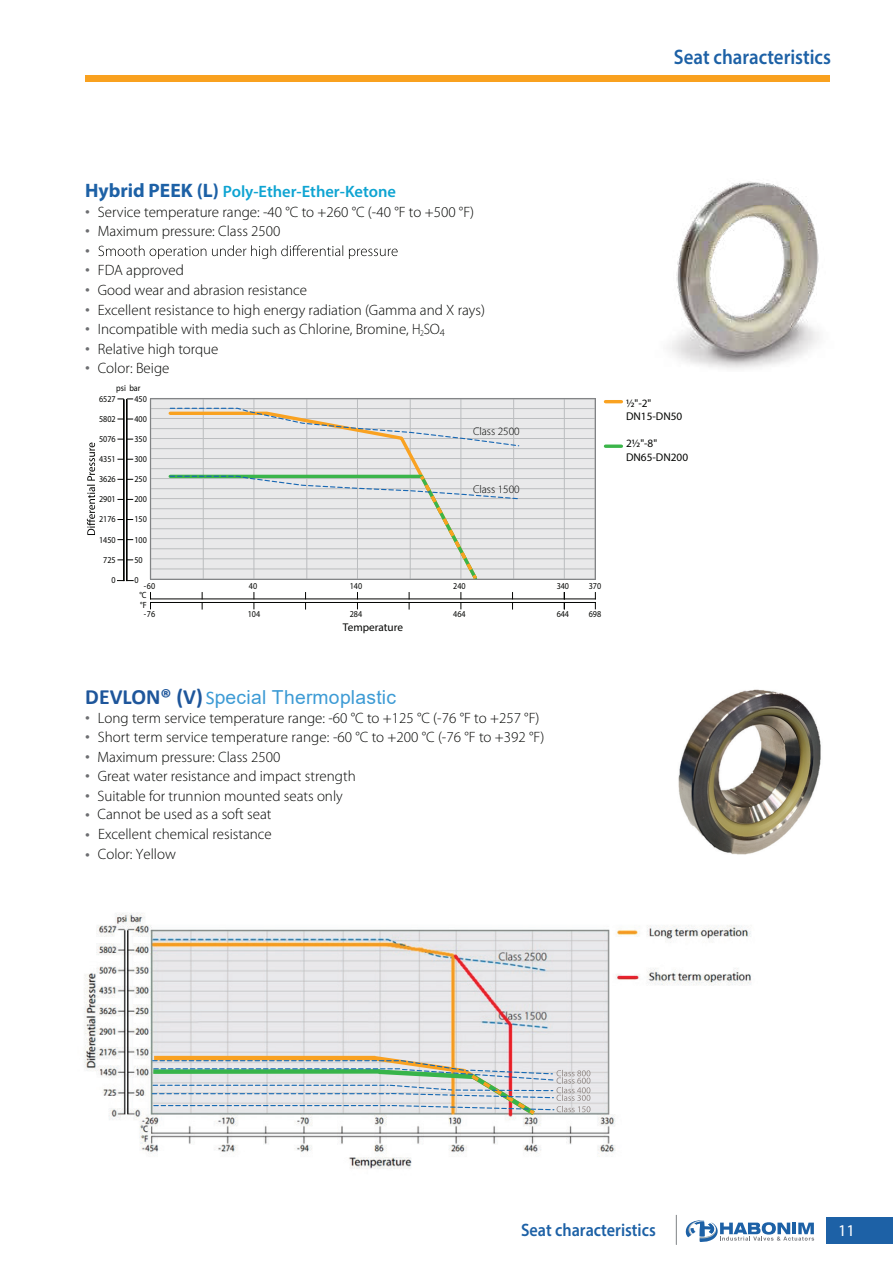
<style>
.page{position:relative;width:893px;height:1263px;background:#fff}
.page>*{position:absolute;margin:0;border:0;box-sizing:border-box;transform-origin:0 0}
.t1{font:600 21px "Myriad Pro";color:#1d61a6;scale:.9 1}
.t2{font:300 19.5px/19.5px "Myriad Pro";color:#6d6e71;text-align:justify}
.t3{font:19.35px "Arial";letter-spacing:.015em;color:#3d9bd5}
.t4{font:600 18px "Myriad Pro";color:#1d61a6;scale:.9 1}
.t5{font:600 16.5px "Myriad Pro";color:#0ea4d2}
.t6{font:16.5px "Myriad Pro";color:#fff}
.t7{font:300 15px/19.5px "Myriad Pro";color:#040503}
.t8{font:11.25px/13.5px "Myriad Pro";color:#040503}
.t9{font:300 11.25px "Myriad Pro";color:#040503}
.t10{font:9px "Myriad Pro";color:#040503;scale:.9 1}
.s1{font-weight:700;font-size:19.5px;color:#1d61a6}
.s2{font-size:19.5px;color:#6d6e71}
.s3{font-family:"Calibri";font-weight:700;font-size:21.75px;color:#1e569b}
.s4{font-family:"Calibri"}
</style>
<div class="page">
<div style="left:826px;top:1218px;width:67px;height:26px;background:#1d61a6"></div>
<div style="left:85px;top:75px;width:744px;height:6px;background:#f9a11f"></div>
<svg style="left:685px;top:1220px;width:129px;height:22px"></svg>
<hr style="left:676px;top:1215px;width:1px;height:30px;background:#939698">
<svg style="left:98px;top:245px;width:300px;height:14px"></svg>
<img style="left:669px;top:181px;width:150px;height:188px">
<div style="left:150px;top:399px;width:445px;height:180px;background:#e9e9ea"></div>
<hr style="left:254px;top:399px;width:1px;height:180px;background:#bbbdbf">
<hr style="left:357px;top:399px;width:1px;height:180px;background:#bbbdbf">
<hr style="left:461px;top:399px;width:1px;height:180px;background:#bbbdbf">
<hr style="left:564px;top:399px;width:1px;height:180px;background:#bbbdbf">
<hr style="left:203px;top:399px;width:1px;height:180px;background:#bbbdbf">
<hr style="left:307px;top:399px;width:1px;height:180px;background:#bbbdbf">
<hr style="left:410px;top:399px;width:1px;height:180px;background:#bbbdbf">
<hr style="left:513px;top:399px;width:1px;height:180px;background:#bbbdbf">
<hr style="left:150px;top:558px;width:445px;height:1px;background:#bbbdbf">
<hr style="left:150px;top:538px;width:445px;height:1px;background:#bbbdbf">
<hr style="left:150px;top:518px;width:445px;height:1px;background:#bbbdbf">
<hr style="left:150px;top:498px;width:445px;height:1px;background:#bbbdbf">
<hr style="left:150px;top:478px;width:445px;height:1px;background:#bbbdbf">
<hr style="left:150px;top:458px;width:445px;height:1px;background:#bbbdbf">
<hr style="left:150px;top:438px;width:445px;height:1px;background:#bbbdbf">
<hr style="left:150px;top:418px;width:445px;height:1px;background:#bbbdbf">
<hr style="left:150px;top:569px;width:445px;height:1px;background:#bbbdbf">
<hr style="left:150px;top:548px;width:445px;height:1px;background:#bbbdbf">
<hr style="left:150px;top:528px;width:445px;height:1px;background:#bbbdbf">
<hr style="left:150px;top:508px;width:445px;height:1px;background:#bbbdbf">
<hr style="left:150px;top:488px;width:445px;height:1px;background:#bbbdbf">
<hr style="left:150px;top:468px;width:445px;height:1px;background:#bbbdbf">
<hr style="left:150px;top:448px;width:445px;height:1px;background:#bbbdbf">
<hr style="left:150px;top:428px;width:445px;height:1px;background:#bbbdbf">
<hr style="left:150px;top:408px;width:445px;height:1px;background:#bbbdbf">
<hr style="left:127px;top:400px;width:1px;height:180px;background:#040503">
<svg style="left:118px;top:580px;width:15px;height:1px"></svg>
<svg style="left:117px;top:560px;width:16px;height:1px"></svg>
<svg style="left:117px;top:539px;width:16px;height:1px"></svg>
<svg style="left:117px;top:519px;width:16px;height:1px"></svg>
<svg style="left:117px;top:499px;width:16px;height:1px"></svg>
<svg style="left:117px;top:479px;width:16px;height:1px"></svg>
<svg style="left:117px;top:459px;width:16px;height:1px"></svg>
<svg style="left:117px;top:439px;width:16px;height:1px"></svg>
<svg style="left:117px;top:419px;width:16px;height:1px"></svg>
<svg style="left:117px;top:399px;width:16px;height:1px"></svg>
<hr style="left:124px;top:400px;width:1px;height:180px;background:#040503">
<svg style="left:87px;top:442px;width:8px;height:93px"></svg>
<hr style="left:150px;top:599px;width:445px;height:1px;background:#040503">
<svg style="left:595px;top:592px;width:1px;height:17px"></svg>
<svg style="left:150px;top:592px;width:1px;height:17px"></svg>
<svg style="left:254px;top:592px;width:1px;height:17px"></svg>
<svg style="left:357px;top:592px;width:1px;height:17px"></svg>
<svg style="left:461px;top:592px;width:1px;height:17px"></svg>
<svg style="left:564px;top:592px;width:1px;height:17px"></svg>
<hr style="left:150px;top:602px;width:445px;height:1px;background:#040503">
<svg style="left:202px;top:592px;width:1px;height:17px"></svg>
<svg style="left:305px;top:592px;width:1px;height:17px"></svg>
<svg style="left:409px;top:592px;width:1px;height:17px"></svg>
<svg style="left:512px;top:592px;width:1px;height:17px"></svg>
<svg style="left:168px;top:412px;width:294px;height:60px"></svg>
<svg style="left:169px;top:407px;width:351px;height:40px"></svg>
<svg style="left:167px;top:472px;width:353px;height:107px"></svg>
<hr style="left:595px;top:399px;width:1px;height:180px;background:#818385">
<hr style="left:150px;top:399px;width:1px;height:180px;background:#818385">
<hr style="left:150px;top:579px;width:445px;height:1px;background:#818385">
<hr style="left:150px;top:398px;width:445px;height:1px;background:#818385">
<hr style="left:605px;top:400px;width:16px;height:3px;background:#f9a221">
<svg style="left:605px;top:444px;width:16px;height:4px"></svg>
<img style="left:678px;top:689px;width:143px;height:166px">
<img style="left:84px;top:913px;width:667px;height:256px">
<svg style="left:152px;top:1053px;width:438px;height:66px;background:#cfd4cd"></svg>
<h1 class="t1" style="left:674px;top:44px;width:176px">Seat characteristics</h1>
<p class="t5" style="left:85px;top:181px;width:312px"><span class="s1">Hybrid PEEK (L)</span> Poly-Ether-Ether-Ketone</p>
<p class="t7" style="left:85px;top:202px;width:391px"><span class="s2">•</span> Service temperature range: -40 °C to +260 °C (-40 °F to +500 °F)</p>
<p class="t7" style="left:85px;top:222px;width:197px"><span class="s2">•</span> Maximum pressure: Class 2500</p>
<h2 class="t2" style="left:85px;top:240px;width:6px">•</h2>
<p class="t7" style="left:85px;top:261px;width:100px"><span class="s2">•</span> FDA approved</p>
<p class="t7" style="left:85px;top:280px;width:224px"><span class="s2">•</span> Good wear and abrasion resistance</p>
<p class="t7" style="left:85px;top:300px;width:401px"><span class="s2">•</span> Excellent resistance to high energy radiation (Gamma and X rays)</p>
<p class="t7" style="left:85px;top:319px;width:361px"><span class="s2">•</span> Incompatible with media such as Chlorine, Bromine, H<sub>2</sub>SO<sub>4</sub></p>
<p class="t7" style="left:85px;top:339px;width:135px"><span class="s2">•</span> Relative high torque</p>
<p class="t7" style="left:85px;top:358px;width:86px"><span class="s2">•</span> Color: Beige</p>
<p class="t10" style="left:116px;top:382px;width:28px">psi bar</p>
<p class="t10" style="left:99px;top:393px;width:20px">6527</p>
<p class="t10" style="left:134px;top:393px;width:15px">450</p>
<p class="t10" style="left:99px;top:413px;width:20px">5802</p>
<p class="t10" style="left:134px;top:413px;width:15px">400</p>
<p class="t10" style="left:99px;top:433px;width:20px">5076</p>
<p class="t10" style="left:134px;top:433px;width:15px">350</p>
<p class="t9" style="left:473px;top:424px;width:48px">Class 2500</p>
<p class="t10" style="left:99px;top:453px;width:20px">4351</p>
<p class="t10" style="left:134px;top:453px;width:15px">300</p>
<p class="t10" style="left:99px;top:474px;width:20px">3626</p>
<p class="t10" style="left:134px;top:474px;width:15px">250</p>
<p class="t9" style="left:473px;top:482px;width:48px">Class 1500</p>
<p class="t10" style="left:99px;top:494px;width:20px">2901</p>
<p class="t10" style="left:134px;top:494px;width:15px">200</p>
<p class="t10" style="left:99px;top:514px;width:20px">2176</p>
<p class="t10" style="left:134px;top:514px;width:15px">150</p>
<p class="t10" style="left:99px;top:534px;width:20px">1450</p>
<p class="t10" style="left:134px;top:534px;width:15px">100</p>
<p class="t10" style="left:103px;top:554px;width:15px">725</p>
<p class="t10" style="left:134px;top:554px;width:11px">50</p>
<p class="t10" style="left:112px;top:574px;width:6px">0</p>
<p class="t10" style="left:134px;top:574px;width:6px">0</p>
<p class="t10" style="left:144px;top:580px;width:14px">-60</p>
<p class="t10" style="left:249px;top:580px;width:11px">40</p>
<p class="t10" style="left:350px;top:580px;width:15px">140</p>
<p class="t10" style="left:453px;top:580px;width:15px">240</p>
<p class="t10" style="left:557px;top:580px;width:15px">340</p>
<p class="t10" style="left:589px;top:580px;width:15px">370</p>
<p class="t10" style="left:140px;top:600px;width:9px">°F</p>
<p class="t10" style="left:139px;top:589px;width:10px">°C</p>
<p class="t10" style="left:144px;top:609px;width:14px">-76</p>
<p class="t10" style="left:248px;top:609px;width:15px">104</p>
<p class="t10" style="left:350px;top:609px;width:15px">284</p>
<p class="t10" style="left:453px;top:609px;width:15px">464</p>
<p class="t10" style="left:557px;top:609px;width:15px">644</p>
<p class="t10" style="left:589px;top:609px;width:15px">698</p>
<p class="t8" style="left:343px;top:621px;width:62px">Temperature</p>
<p class="t3" style="left:85px;top:684px;width:312px"><span class="s3">DEVLON® (V)</span> <span class="s4">S</span>pecial Thermoplastic</p>
<p class="t7" style="left:98px;top:708px;width:448px">Long term service temperature range: -60 °C to +125 °C (-76 °F to +257 °F)<br>Short term service temperature range: -60 °C to +200 °C (-76 °F to +392 °F)<br>Maximum pressure: Class 2500</p>
<h2 class="t2" style="left:85px;top:706px;width:6px">• • • • • • • •</h2>
<p class="t7" style="left:98px;top:766px;width:260px">Great water resistance and impact strength</p>
<p class="t7" style="left:97px;top:786px;width:247px">Suitable for trunnion mounted seats only</p>
<p class="t7" style="left:97px;top:804px;width:175px">Cannot be used as a soft seat</p>
<p class="t7" style="left:98px;top:824px;width:176px">Excellent chemical resistance<br>Color: Yellow</p>
<p class="t8" style="left:626px;top:396px;width:58px">½"-2"<br>DN15-DN50</p>
<p class="t8" style="left:626px;top:436px;width:64px">2½"-8"<br>DN65-DN200</p>
<p class="t4" style="left:521px;top:1218px;width:151px">Seat characteristics</p>
<p class="t6" style="left:838px;top:1220px;width:18px">11</p>
</div>
